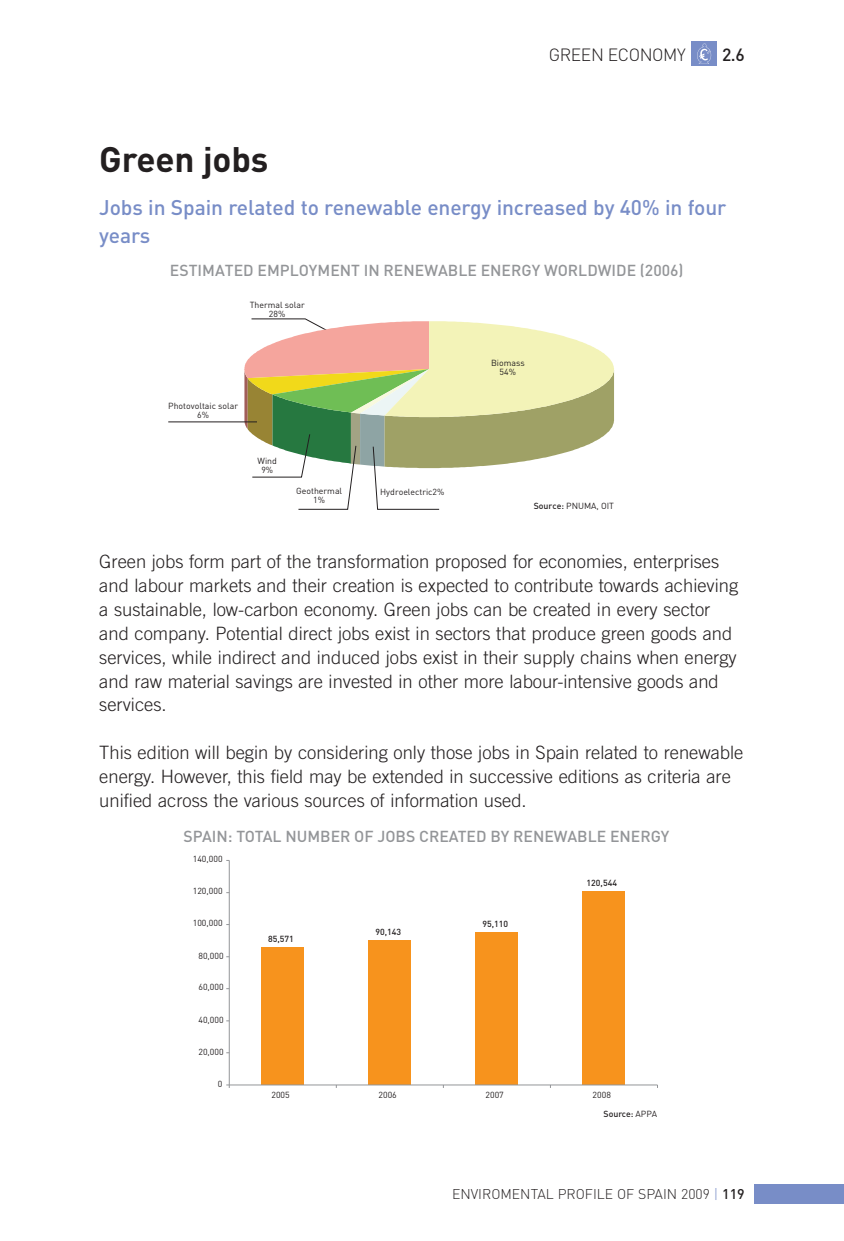
<style>
.page{position:relative;width:844px;height:1241px;background:#fff}
.page>*{position:absolute;margin:0;border:0;box-sizing:border-box;transform-origin:0 0}
.t1{font:700 35px "DIN";letter-spacing:-.005em;color:#231f20}
.t2{font:500 21px/28px "DIN";letter-spacing:-.005em;color:#788dc7}
.t3{font:300 18.38px/23.8px "Trade Gothic";color:#231f20}
.t4{font:300 17.5px "DIN";letter-spacing:-.025em;color:#231f20}
.t5{font:500 17.5px "DIN";color:#231f20}
.t6{font:500 15.75px "DIN";color:#939598}
.t7{font:300 14px "DIN";color:#231f20}
.t8{font:8.75px/8.8px "DIN";color:#231f20;text-align:center}
.t9{font:500 8.75px "DIN";color:#231f20}
.s1{font-weight:500}
.s2{font-weight:400}
.s3{color:#788dc7}
</style>
<div class="page">
<img style="left:691px;top:41px;width:25px;height:25px">
<div style="left:754px;top:1183px;width:89px;height:20px;background:#788dc7"></div>
<hr style="left:168px;top:421px;width:89px;height:1px;background:#231f20">
<svg style="left:244px;top:318px;width:370px;height:192px"></svg>
<div style="left:261px;top:947px;width:43px;height:137px;background:#f7931d"></div>
<div style="left:368px;top:940px;width:43px;height:144px;background:#f7931d"></div>
<div style="left:475px;top:932px;width:43px;height:152px;background:#f7931d"></div>
<div style="left:582px;top:891px;width:43px;height:193px;background:#f7931d"></div>
<hr style="left:229px;top:860px;width:1px;height:224px;background:#939598">
<hr style="left:229px;top:1084px;width:428px;height:1px;background:#939598">
<p class="t4" style="left:549px;top:45px;width:138px">GREEN ECONOMY</p>
<p class="t5" style="left:722px;top:45px;width:24px">2.6</p>
<h1 class="t1" style="left:99px;top:139px;width:170px">Green jobs</h1>
<p class="t2" style="left:99px;top:194px;width:628px">Jobs in Spain related to renewable energy increased by 40% in four years</p>
<p class="t6" style="left:170px;top:262px;width:515px">ESTIMATED EMPLOYMENT IN RENEWABLE ENERGY WORLDWIDE (2006)</p>
<p class="t8" style="left:250px;top:300px;width:56px">Thermal solar<br>28%</p>
<p class="t8" style="left:168px;top:401px;width:71px">Photovoltaic solar<br>6%</p>
<p class="t8" style="left:257px;top:457px;width:21px">Wind<br>9%</p>
<p class="t8" style="left:296px;top:486px;width:47px">Geothermal<br>1%</p>
<p class="t8" style="left:380px;top:487px;width:66px">Hydroelectric2%</p>
<p class="t8" style="left:491px;top:358px;width:35px">Biomass<br>54%</p>
<p class="t8" style="left:533px;top:501px;width:82px"><span class="s1">Source:</span> PNUMA, OIT</p>
<p class="t3" style="left:99px;top:551px;width:640px">Green jobs form part of the transformation proposed for economies, enterprises and labour markets and their creation is expected to contribute towards achieving a sustainable, low-carbon economy. Green jobs can be created in every sector and company. Potential direct jobs exist in sectors that produce green goods and services, while indirect and induced jobs exist in their supply chains when energy and raw material savings are invested in other more labour-intensive goods and services.</p>
<p class="t3" style="left:99px;top:742px;width:645px">This edition will begin by considering only those jobs in Spain related to renewable energy. However, this field may be extended in successive editions as criteria are unified across the various sources of information used.</p>
<p class="t6" style="left:183px;top:827px;width:487px">SPAIN: TOTAL NUMBER OF JOBS CREATED BY RENEWABLE ENERGY</p>
<p class="t8" style="left:193px;top:854px;width:31px">140,000</p>
<p class="t8" style="left:193px;top:886px;width:31px">120,000</p>
<p class="t8" style="left:193px;top:918px;width:31px">100,000</p>
<p class="t8" style="left:198px;top:951px;width:27px">80,000</p>
<p class="t8" style="left:198px;top:982px;width:27px">60,000</p>
<p class="t8" style="left:198px;top:1015px;width:27px">40,000</p>
<p class="t8" style="left:198px;top:1046px;width:27px">20,000</p>
<p class="t8" style="left:218px;top:1079px;width:6px">0</p>
<p class="t9" style="left:268px;top:933px;width:27px">85,571</p>
<p class="t9" style="left:375px;top:926px;width:27px">90,143</p>
<p class="t9" style="left:482px;top:918px;width:27px">95,110</p>
<p class="t9" style="left:586px;top:877px;width:32px">120,544</p>
<p class="t8" style="left:271px;top:1089px;width:20px">2005</p>
<p class="t8" style="left:378px;top:1089px;width:20px">2006</p>
<p class="t8" style="left:485px;top:1089px;width:20px">2007</p>
<p class="t8" style="left:592px;top:1089px;width:20px">2008</p>
<p class="t9" style="left:603px;top:1108px;width:55px">Source: <span class="s2">APPA</span></p>
<p class="t7" style="left:452px;top:1185px;width:294px">ENVIROMENTAL PROFILE OF SPAIN 2009 <span class="s3">|</span> <span class="s1">119</span></p>
</div>
